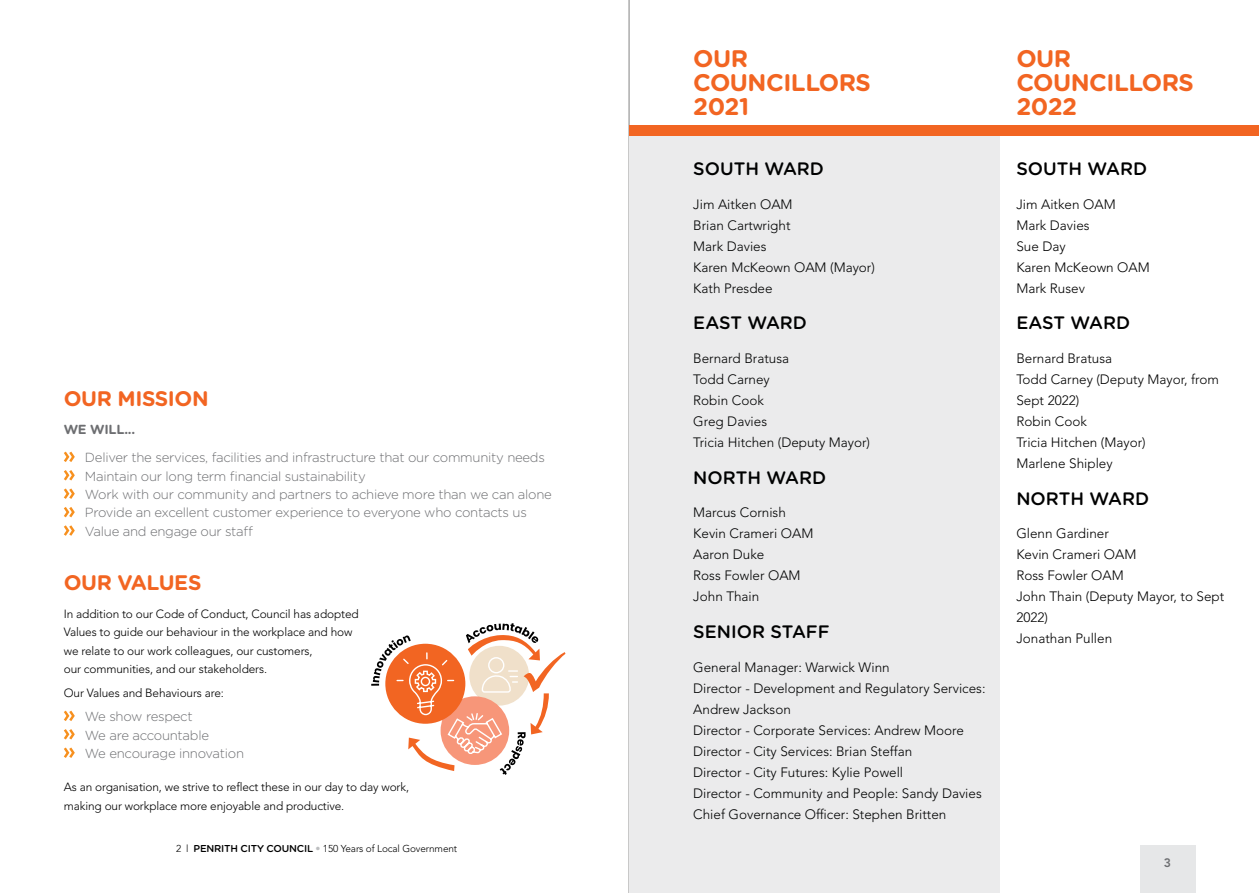
<style>
.page{position:relative;width:1259px;height:893px;background:#fff}
.page>*{position:absolute;margin:0;border:0;box-sizing:border-box;transform-origin:0 0}
.t1{font:700 24px/24px "Gotham Rounded";letter-spacing:-.02em;color:#f26522}
.H3{font:700 21px "Gotham Rounded";letter-spacing:-.02em;color:#f26522}
.Header_3_Black{font:500 18px "Gotham Rounded";color:#000101}
.t2{font:300 13.5px/21px "Avenir LT Std";color:#000101}
.Gotham_Standout{font:300 13.2px/18.5px "Gotham Rounded";letter-spacing:-.02em;color:#6d6e71}
.Gotham_Standout-2{font:700 13.2px "Gotham Rounded";letter-spacing:-.02em;color:#6d6e71}
.t3{font:800 12.15px "Avenir LT Std";color:#6d6e71}
.Body_9pt{font:300 11.85px/18.5px "Avenir LT Std";letter-spacing:-.01em;color:#000}
.t4{font:300 10.05px "Avenir LT Std";letter-spacing:-.01em;color:#000}
.s1{font-family:"Gotham Rounded";font-weight:500}
.s2{color:#bcbec0}
</style>
<div class="page">
<div style="left:1140px;top:845px;width:55px;height:48px;background:#e6e7e8"></div>
<hr style="left:628px;top:0;width:1px;height:893px;background:#000101">
<div style="left:629px;top:130px;width:370px;height:763px;background:#ebebec"></div>
<svg style="left:64px;top:452px;width:11px;height:10px"></svg>
<svg style="left:64px;top:470px;width:11px;height:10px"></svg>
<svg style="left:64px;top:488px;width:11px;height:11px"></svg>
<svg style="left:64px;top:507px;width:11px;height:10px"></svg>
<svg style="left:64px;top:525px;width:11px;height:11px"></svg>
<svg style="left:64px;top:711px;width:11px;height:10px"></svg>
<svg style="left:64px;top:729px;width:11px;height:10px"></svg>
<svg style="left:64px;top:747px;width:11px;height:11px"></svg>
<svg style="left:371px;top:623px;width:195px;height:152px"></svg>
<div style="left:629px;top:125px;width:630px;height:11px;background:#f26522"></div>
<p class="H3" style="left:64px;top:383px;width:146px">OUR MISSION</p>
<p class="Gotham_Standout-2" style="left:64px;top:420px;width:73px">WE WILL...</p>
<p class="Gotham_Standout" style="left:85px;top:448px;width:468px">Deliver the services, facilities and infrastructure that our community needs Maintain our long term financial sustainability<br>Work with our community and partners to achieve more than we can alone Provide an excellent customer experience to everyone who contacts us Value and engage our staff</p>
<p class="H3" style="left:64px;top:567px;width:139px">OUR VALUES</p>
<p class="Body_9pt" style="left:64px;top:604px;width:296px">In addition to our Code of Conduct, Council has adopted Values to guide our behaviour in the workplace and how we relate to our work colleagues, our customers,<br>our communities, and our stakeholders.</p>
<p class="Body_9pt" style="left:64px;top:684px;width:162px">Our Values and Behaviours are:</p>
<p class="Gotham_Standout" style="left:85px;top:707px;width:161px">We show respect<br>We are accountable<br>We encourage innovation</p>
<p class="Body_9pt" style="left:64px;top:778px;width:347px">As an organisation, we strive to reflect these in our day to day work, making our workplace more enjoyable and productive.</p>
<p class="t4" style="left:176px;top:843px;width:283px">2 l <span class="s1">PENRITH CITY COUNCIL</span> <span class="s2">•</span> 150 Years of Local Government</p>
<p class="t1" style="left:693px;top:45px;width:179px">OUR<br>COUNCILLORS<br>2021</p>
<p class="Header_3_Black" style="left:693px;top:156px;width:132px">SOUTH WARD</p>
<p class="t2" style="left:693px;top:194px;width:101px">Jim Aitken OAM</p>
<p class="t2" style="left:693px;top:215px;width:99px">Brian Cartwright</p>
<p class="t2" style="left:693px;top:236px;width:75px">Mark Davies</p>
<p class="t2" style="left:693px;top:257px;width:183px">Karen McKeown OAM (Mayor)</p>
<p class="t2" style="left:693px;top:278px;width:81px">Kath Presdee</p>
<p class="Header_3_Black" style="left:693px;top:310px;width:115px">EAST WARD</p>
<p class="t2" style="left:693px;top:348px;width:97px">Bernard Bratusa</p>
<p class="t2" style="left:693px;top:369px;width:78px">Todd Carney</p>
<p class="t2" style="left:693px;top:390px;width:72px">Robin Cook</p>
<p class="t2" style="left:693px;top:411px;width:75px">Greg Davies</p>
<p class="t2" style="left:693px;top:432px;width:178px">Tricia Hitchen (Deputy Mayor)</p>
<p class="Header_3_Black" style="left:693px;top:464px;width:134px">NORTH WARD</p>
<p class="t2" style="left:693px;top:502px;width:94px">Marcus Cornish</p>
<p class="t2" style="left:693px;top:523px;width:122px">Kevin Crameri OAM</p>
<p class="t2" style="left:693px;top:544px;width:73px">Aaron Duke</p>
<p class="t2" style="left:693px;top:565px;width:109px">Ross Fowler OAM</p>
<p class="t2" style="left:693px;top:586px;width:68px">John Thain</p>
<p class="Header_3_Black" style="left:693px;top:619px;width:138px">SENIOR STAFF</p>
<p class="t2" style="left:693px;top:656px;width:198px">General Manager: Warwick Winn</p>
<p class="t2" style="left:693px;top:677px;width:294px">Director - Development and Regulatory Services:<br>Andrew Jackson</p>
<p class="t2" style="left:693px;top:719px;width:272px">Director - Corporate Services: Andrew Moore</p>
<p class="t2" style="left:693px;top:740px;width:220px">Director - City Services: Brian Steffan</p>
<p class="t2" style="left:693px;top:761px;width:211px">Director - City Futures: Kylie Powell</p>
<p class="t2" style="left:693px;top:782px;width:290px">Director - Community and People: Sandy Davies</p>
<p class="t2" style="left:693px;top:803px;width:255px">Chief Governance Officer: Stephen Britten</p>
<p class="t1" style="left:1016px;top:45px;width:179px">OUR<br>COUNCILLORS<br>2022</p>
<p class="Header_3_Black" style="left:1016px;top:156px;width:132px">SOUTH WARD</p>
<p class="t2" style="left:1016px;top:194px;width:101px">Jim Aitken OAM</p>
<p class="t2" style="left:1016px;top:215px;width:75px">Mark Davies</p>
<p class="t2" style="left:1016px;top:236px;width:51px">Sue Day</p>
<p class="t2" style="left:1016px;top:257px;width:135px">Karen McKeown OAM</p>
<p class="t2" style="left:1016px;top:278px;width:70px">Mark Rusev</p>
<p class="Header_3_Black" style="left:1016px;top:310px;width:115px">EAST WARD</p>
<p class="t2" style="left:1016px;top:348px;width:97px">Bernard Bratusa</p>
<p class="t2" style="left:1016px;top:369px;width:204px">Todd Carney (Deputy Mayor, from<br>Sept 2022)</p>
<p class="t2" style="left:1016px;top:411px;width:72px">Robin Cook</p>
<p class="t2" style="left:1016px;top:432px;width:131px">Tricia Hitchen (Mayor)</p>
<p class="t2" style="left:1016px;top:453px;width:98px">Marlene Shipley</p>
<p class="Header_3_Black" style="left:1016px;top:485px;width:134px">NORTH WARD</p>
<p class="t2" style="left:1016px;top:523px;width:94px">Glenn Gardiner</p>
<p class="t2" style="left:1016px;top:544px;width:122px">Kevin Crameri OAM</p>
<p class="t2" style="left:1016px;top:565px;width:109px">Ross Fowler OAM</p>
<p class="t2" style="left:1016px;top:586px;width:209px">John Thain (Deputy Mayor, to Sept<br>2022)</p>
<p class="t2" style="left:1016px;top:628px;width:97px">Jonathan Pullen</p>
<p class="t3" style="left:1164px;top:856px;width:9px">3</p>
</div>
